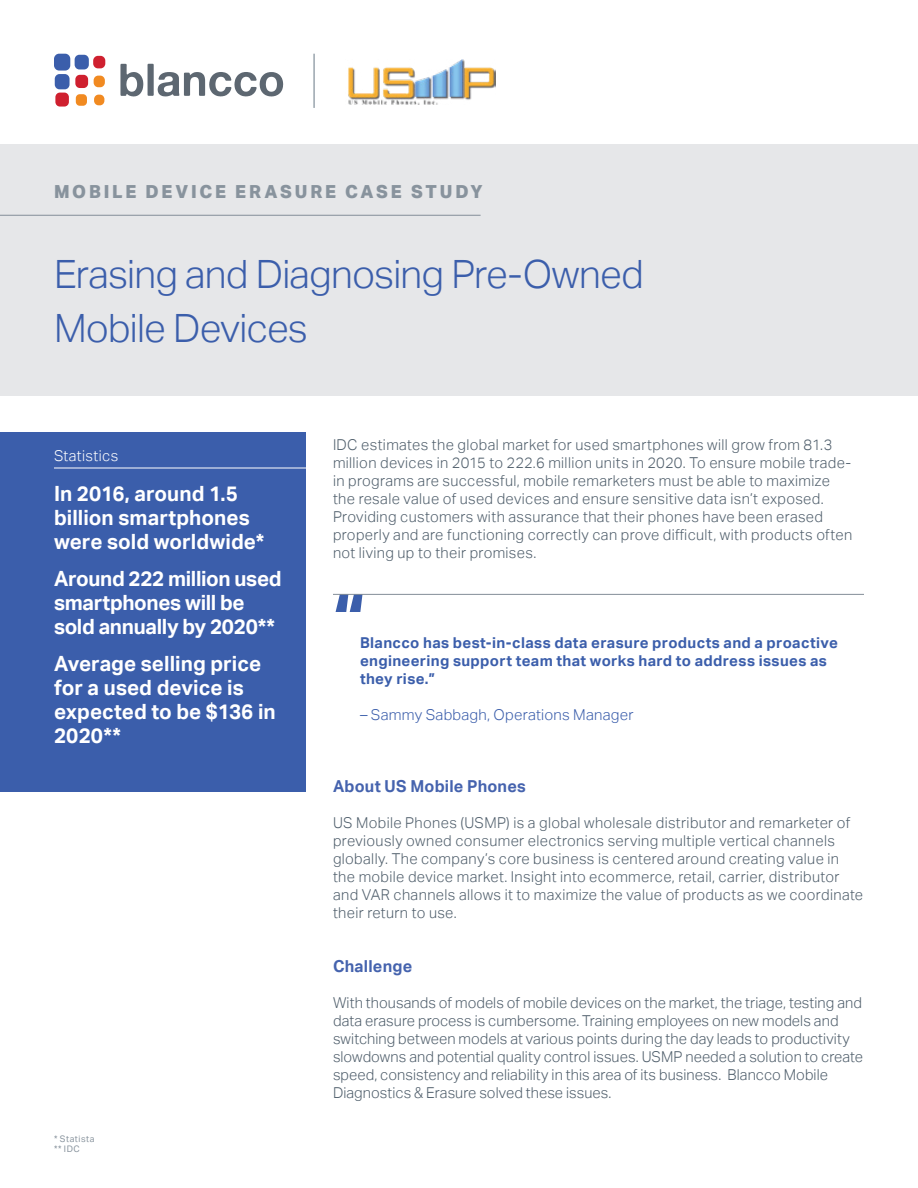
<style>
.page{position:relative;width:918px;height:1188px;background:#fff}
.page>*{position:absolute;margin:0;border:0;box-sizing:border-box;transform-origin:0 0}
.t1{font:300 39px/54px "Aktiv Grotesk";letter-spacing:-.02em;color:#3b5eab}
.t2{font:700 21px/24px "Aktiv Grotesk";color:#fff}
.t3{font:800 18px "Aktiv Grotesk";letter-spacing:.16em;color:#88939d}
.t4{font:700 16.5px "Aktiv Grotesk";letter-spacing:.01em;color:#4563ae}
.t5{font:300 15px/18px "Aktiv Grotesk";letter-spacing:.02em;color:#4f5e6b}
.t6{font:700 15px/18px "Aktiv Grotesk";letter-spacing:.025em;color:#3b5eab}
.t7{font:300 15px "Aktiv Grotesk";letter-spacing:.015em;color:#3b5eab}
.t8{font:300 15px "Aktiv Grotesk";letter-spacing:.025em;color:#fff}
.t9{font:9px/10.5px "Aktiv Grotesk";letter-spacing:.06em;color:#88939d}
</style>
<div class="page">
<div style="left:0;top:144px;width:918px;height:252px;background:#e6e7e9"></div>
<svg style="left:120px;top:64px;width:163px;height:32px"></svg>
<div style="left:76px;top:94px;width:11px;height:12px;background:#f18a21;border-radius:4px"></div>
<div style="left:94px;top:95px;width:10px;height:10px;background:#f18a21;border-radius:5px"></div>
<div style="left:94px;top:76px;width:11px;height:11px;background:#f18a21;border-radius:5px"></div>
<div style="left:55px;top:74px;width:15px;height:15px;background:#3b5eab;border-radius:5px"></div>
<div style="left:54px;top:54px;width:16px;height:17px;background:#3b5eab;border-radius:5px"></div>
<div style="left:75px;top:55px;width:14px;height:14px;background:#3b5eab;border-radius:5px"></div>
<div style="left:55px;top:93px;width:14px;height:14px;background:#cf202f;border-radius:5px"></div>
<div style="left:75px;top:75px;width:13px;height:13px;background:#cf202f;border-radius:5px"></div>
<div style="left:93px;top:56px;width:12px;height:12px;background:#cf202f;border-radius:5px"></div>
<hr style="left:313px;top:54px;width:2px;height:54px;background:#9aa5ae">
<div style="left:0;top:432px;width:306px;height:360px;background:#3b5eab"></div>
<hr style="left:0;top:215px;width:481px;height:1px;background:#838e98">
<hr style="left:54px;top:468px;width:252px;height:1px;background:#fff">
<svg style="left:336px;top:595px;width:27px;height:17px"></svg>
<hr style="left:333px;top:594px;width:531px;height:1px;background:#838e98">
<img style="left:348px;top:59px;width:148px;height:45px">
<p class="t3" style="left:54px;top:180px;width:430px">MOBILE DEVICE ERASURE CASE STUDY</p>
<h1 class="t1" style="left:54px;top:248px;width:591px">Erasing and Diagnosing Pre-Owned<br>Mobile Devices</h1>
<p class="t8" style="left:54px;top:447px;width:66px">Statistics</p>
<h2 class="t2" style="left:54px;top:482px;width:212px">In 2016, around 1.5 billion smartphones were sold worldwide*</h2>
<h2 class="t2" style="left:54px;top:567px;width:229px">Around 222 million used smartphones will be sold annually by 2020**</h2>
<h2 class="t2" style="left:54px;top:651px;width:223px">Average selling price for a used device is expected to be $136 in<br>2020**</h2>
<p class="t9" style="left:54px;top:1133px;width:42px">* Statista ** IDC</p>
<p class="t5" style="left:333px;top:436px;width:521px">IDC estimates the global market for used smartphones will grow from 81.3 million devices in 2015 to 222.6 million units in 2020. To ensure mobile trade&shy;in programs are successful, mobile remarketers must be able to maximize the resale value of used devices and ensure sensitive data isn’t exposed.<br>Providing customers with assurance that their phones have been erased properly and are functioning correctly can prove difficult, with products often not living up to their promises.</p>
<p class="t6" style="left:360px;top:634px;width:479px">Blancco has best-in-class data erasure products and a proactive engineering support team that works hard to address issues as they rise.”</p>
<p class="t7" style="left:360px;top:706px;width:275px">– Sammy Sabbagh, Operations Manager</p>
<p class="t4" style="left:333px;top:777px;width:194px">About US Mobile Phones</p>
<p class="t5" style="left:333px;top:814px;width:532px">US Mobile Phones (USMP) is a global wholesale distributor and remarketer of previously owned consumer electronics serving multiple vertical channels globally. The company’s core business is centered around creating value in the mobile device market. Insight into ecommerce, retail, carrier, distributor and VAR channels allows it to maximize the value of products as we coordinate their return to use.</p>
<p class="t4" style="left:333px;top:957px;width:81px">Challenge</p>
<p class="t5" style="left:333px;top:994px;width:532px">With thousands of models of mobile devices on the market, the triage, testing and data erasure process is cumbersome. Training employees on new models and switching between models at various points during the day leads to productivity slowdowns and potential quality control issues. USMP needed a solution to create speed, consistency and reliability in this area of its business. Blancco Mobile Diagnostics &amp; Erasure solved these issues.</p>
</div>
